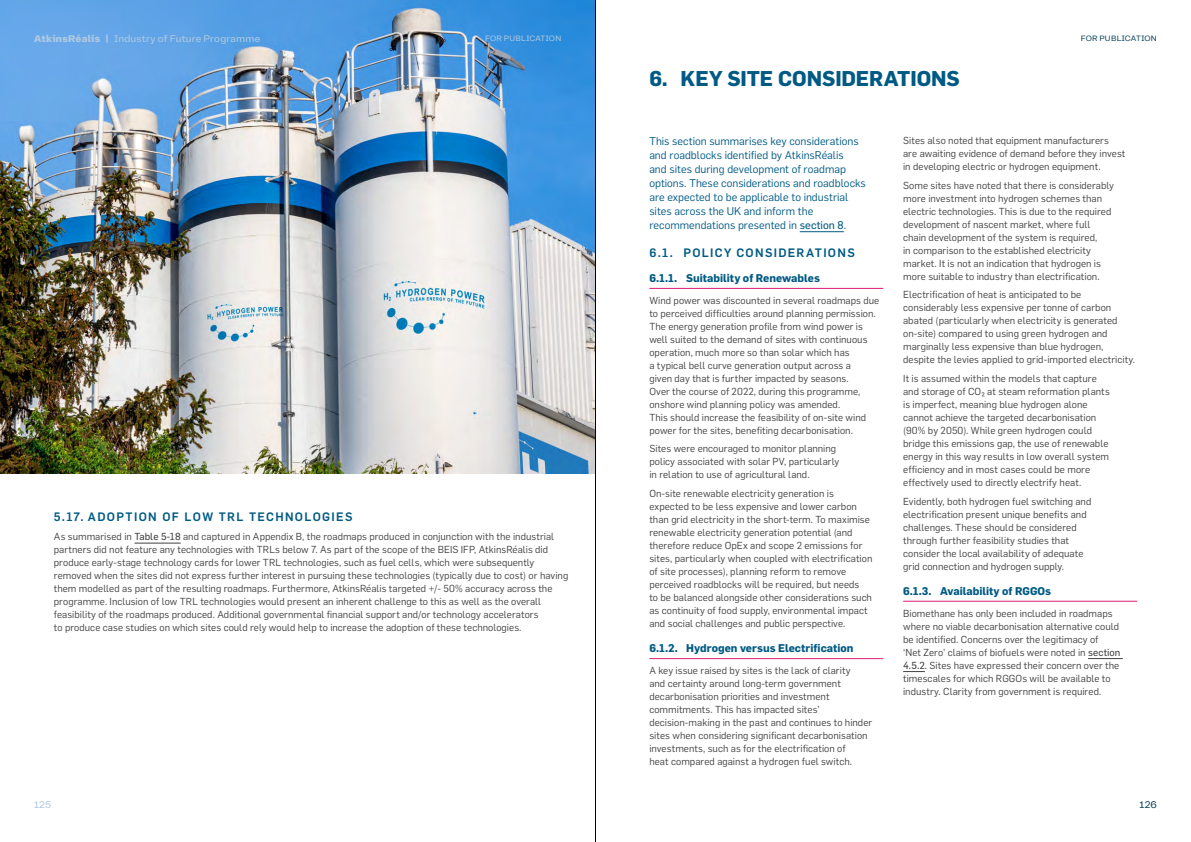
<style>
.page{position:relative;width:1191px;height:842px;background:#fff}
.page>*{position:absolute;margin:0;border:0;box-sizing:border-box;transform-origin:0 0}
.NUM_Section_Header_-_H2{font:700 21px "Flama";letter-spacing:-.005em;color:#005a84}
.NUM_Section_Sub-header_-_H3{font:500 12px "Flama";letter-spacing:.11em;color:#005a84}
.Intro_Paragraph_-_P{font:11px/14px "Flama";color:#005a84}
.NUM_Paragraph_Heading_-_H4{font:700 11px "Flama";color:#005a84}
.Body_-_P{font:10px/13px "Flama";letter-spacing:.005em;color:#424241}
.Body_for_Table_-_P{font:10px/13px "Flama";letter-spacing:.005em;color:#424241}
.t1{font:10px "Bienvenue";letter-spacing:.02em;color:#afc9e0}
.t2{font:10px "Bienvenue";color:#0c455d}
.t3{font:8px "Bienvenue";letter-spacing:.035em;color:#0c455d}
.t4{font:8px "Bienvenue";letter-spacing:.035em;color:#afc9e0}
.s1{font-weight:700}
.s2{font-family:"Flama Basic"}
</style>
<div class="page">
<img style="left:0;top:0;width:595px;height:473px">
<hr style="left:595px;top:0;width:1px;height:842px;background:#000">
<hr style="left:134px;top:543px;width:47px;height:1px;background:#424241">
<hr style="left:799px;top:231px;width:45px;height:1px;background:#005a84">
<hr style="left:649px;top:288px;width:234px;height:1px;background:#de1b76">
<hr style="left:649px;top:658px;width:234px;height:1px;background:#de1b76">
<hr style="left:903px;top:601px;width:234px;height:1px;background:#de1b76">
<hr style="left:1088px;top:658px;width:34px;height:1px;background:#424241">
<svg style="left:903px;top:671px;width:22px;height:1px"></svg>
<p class="t1" style="left:34px;top:31px;width:228px"><span class="s1">AtkinsRéalis |</span> Industry of Future Programme</p>
<p class="t4" style="left:485px;top:33px;width:78px">FOR PUBLICATION</p>
<h3 class="NUM_Section_Sub-header_-_H3" style="left:54px;top:508px;width:300px">5.17. ADOPTION OF LOW TRL TECHNOLOGIES</h3>
<p class="Body_for_Table_-_P" style="left:54px;top:529px;width:516px">As summarised in <span class="s2">Table 5‑18</span> and captured in Appendix B, the roadmaps produced in conjunction with the industrial partners did not feature any technologies with TRLs below 7. As part of the scope of the BEIS IFP, AtkinsRéalis did produce early‑stage technology cards for lower TRL technologies, such as fuel cells, which were subsequently removed when the sites did not express further interest in pursuing these technologies (typically due to cost) or having them modelled as part of the resulting roadmaps. Furthermore, AtkinsRéalis targeted +/‑ 50% accuracy across the programme. Inclusion of low TRL technologies would present an inherent challenge to this as well as the overall feasibility of the roadmaps produced. Additional governmental financial support and/or technology accelerators<br>to produce case studies on which sites could rely would help to increase the adoption of these technologies.</p>
<p class="t1" style="left:34px;top:798px;width:19px">125</p>
<h2 class="NUM_Section_Header_-_H2" style="left:649px;top:63px;width:312px">6. KEY SITE CONSIDERATIONS</h2>
<p class="t3" style="left:1080px;top:33px;width:78px">FOR PUBLICATION</p>
<p class="Intro_Paragraph_-_P" style="left:649px;top:133px;width:218px">This section summarises key considerations and roadblocks identified by AtkinsRéalis<br>and sites during development of roadmap options. These considerations and roadblocks are expected to be applicable to industrial sites across the UK and inform the recommendations presented in <span class="s2">section 8</span>.</p>
<h3 class="NUM_Section_Sub-header_-_H3" style="left:649px;top:244px;width:207px">6.1. POLICY CONSIDERATIONS</h3>
<h4 class="NUM_Paragraph_Heading_-_H4" style="left:649px;top:270px;width:172px">6.1.1. Suitability of Renewables</h4>
<p class="Body_-_P" style="left:649px;top:293px;width:231px">Wind power was discounted in several roadmaps due to perceived difficulties around planning permission.<br>The energy generation profile from wind power is well suited to the demand of sites with continuous operation, much more so than solar which has<br>a typical bell curve generation output across a<br>given day that is further impacted by seasons.<br>Over the course of 2022, during this programme, onshore wind planning policy was amended.<br>This should increase the feasibility of on‑site wind power for the sites, benefiting decarbonisation.</p>
<p class="Body_-_P" style="left:649px;top:442px;width:191px">Sites were encouraged to monitor planning policy associated with solar PV, particularly in relation to use of agricultural land.</p>
<p class="Body_-_P" style="left:649px;top:486px;width:224px">On‑site renewable electricity generation is expected to be less expensive and lower carbon than grid electricity in the short‑term. To maximise renewable electricity generation potential (and therefore reduce OpEx and scope 2 emissions for sites, particularly when coupled with electrification of site processes), planning reform to remove perceived roadblocks will be required, but needs<br>to be balanced alongside other considerations such as continuity of food supply, environmental impact and social challenges and public perspective.</p>
<h4 class="NUM_Paragraph_Heading_-_H4" style="left:649px;top:640px;width:206px">6.1.2. Hydrogen versus Electrification</h4>
<p class="Body_-_P" style="left:649px;top:663px;width:224px">A key issue raised by sites is the lack of clarity<br>and certainty around long‑term government decarbonisation priorities and investment commitments. This has impacted sites’ decision‑making in the past and continues to hinder sites when considering significant decarbonisation investments, such as for the electrification of<br>heat compared against a hydrogen fuel switch.</p>
<p class="Body_-_P" style="left:903px;top:133px;width:224px">Sites also noted that equipment manufacturers are awaiting evidence of demand before they invest in developing electric or hydrogen equipment.</p>
<p class="Body_-_P" style="left:903px;top:178px;width:212px">Some sites have noted that there is considerably more investment into hydrogen schemes than electric technologies. This is due to the required development of nascent market, where full chain development of the system is required,<br>in comparison to the established electricity market. It is not an indication that hydrogen is more suitable to industry than electrification.</p>
<p class="Body_-_P" style="left:903px;top:288px;width:233px">Electrification of heat is anticipated to be considerably less expensive per tonne of carbon abated (particularly when electricity is generated on‑site) compared to using green hydrogen and marginally less expensive than blue hydrogen, despite the levies applied to grid‑imported electricity.</p>
<p class="Body_-_P" style="left:903px;top:371px;width:208px">It is assumed within the models that capture and storage of CO₂ at steam reformation plants is imperfect, meaning blue hydrogen alone cannot achieve the targeted decarbonisation (90% by 2050). While green hydrogen could bridge this emissions gap, the use of renewable energy in this way results in low overall system efficiency and in most cases could be more effectively used to directly electrify heat.</p>
<p class="Body_-_P" style="left:903px;top:494px;width:190px">Evidently, both hydrogen fuel switching and electrification present unique benefits and challenges. These should be considered through further feasibility studies that consider the local availability of adequate grid connection and hydrogen supply.</p>
<h4 class="NUM_Paragraph_Heading_-_H4" style="left:903px;top:583px;width:149px">6.1.3. Availability of RGGOs</h4>
<p class="Body_-_P" style="left:903px;top:606px;width:219px">Biomethane has only been included in roadmaps where no viable decarbonisation alternative could be identified. Concerns over the legitimacy of<br>‘Net Zero’ claims of biofuels were noted in <span class="s2">section 4.5.2</span>. Sites have expressed their concern over the timescales for which RGGOs will be available to industry. Clarity from government is required.</p>
<p class="t2" style="left:1139px;top:798px;width:19px">126</p>
</div>
